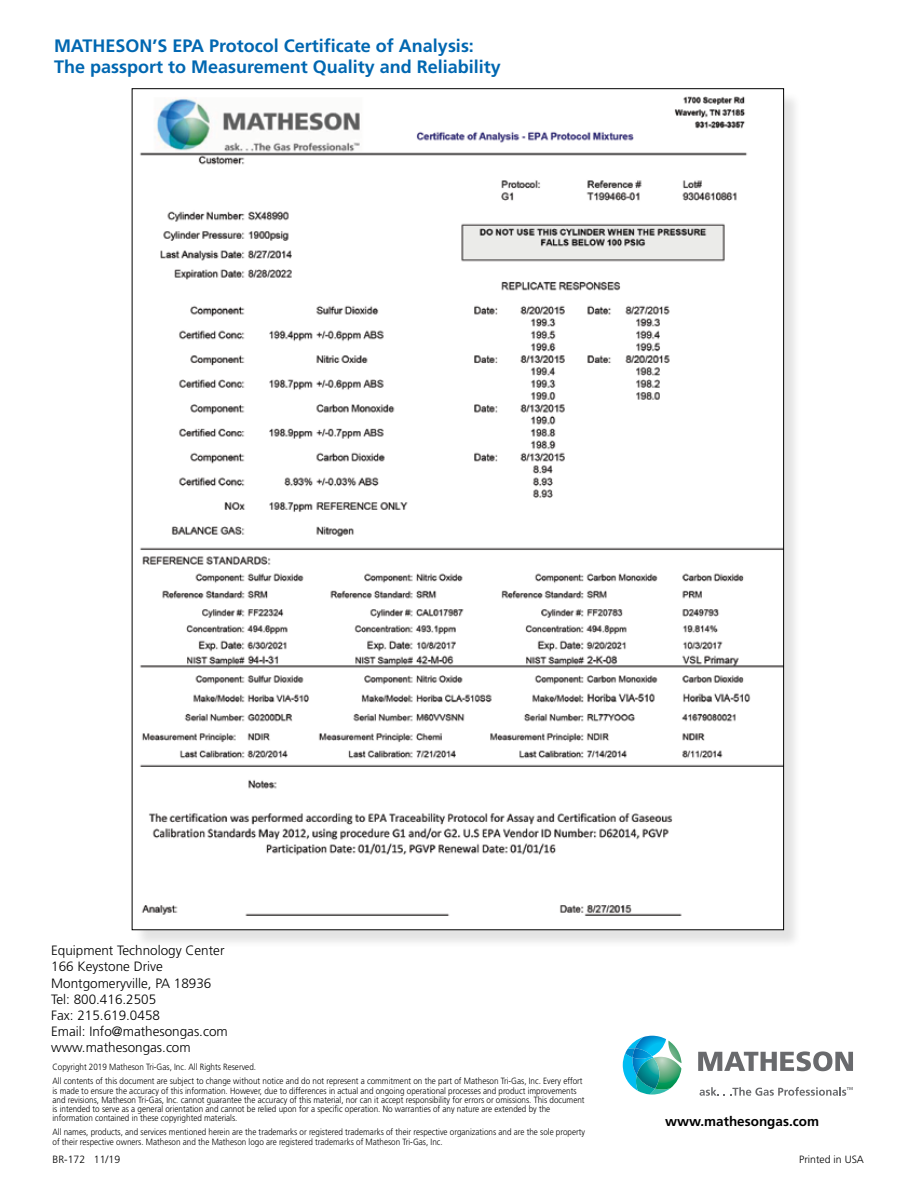
<style>
.page{position:relative;width:918px;height:1188px;background:#fff}
.page>*{position:absolute;margin:0;border:0;box-sizing:border-box;transform-origin:0 0}
.t1{font:700 18px/21px "Frutiger";color:#0067b1}
.t2{font:300 13.5px/16.2px "Frutiger";color:#000}
.t3{font:700 13.5px "Frutiger";color:#000}
.t4{font:300 10.5px "Frutiger";color:#000}
.t5{font:300 9px/9.3px "Frutiger";color:#000;scale:.9 1}
</style>
<div class="page">
<svg style="left:623px;top:1036px;width:59px;height:59px"></svg>
<svg style="left:698px;top:1051px;width:155px;height:20px"></svg>
<svg style="left:700px;top:1087px;width:153px;height:9px"></svg>
<div style="left:134px;top:91px;width:668px;height:858px;background:#000;opacity:.11"></div>
<img style="left:134px;top:94px;width:648px;height:823px">
<h1 class="t1" style="left:54px;top:35px;width:448px">MATHESON’S EPA Protocol Certificate of Analysis:<br>The passport to Measurement Quality and Reliability</h1>
<h2 class="t2" style="left:51px;top:942px;width:178px">Equipment Technology Center<br>166 Keystone Drive<br>Montgomeryville, PA 18936<br>Tel: 800.416.2505<br>Fax: 215.619.0458<br>Email: Info@mathesongas.com www.mathesongas.com</h2>
<p class="t5" style="left:52px;top:1060px;width:591px;line-height:13.8px">Copyright 2019 Matheson Tri-Gas, Inc. All Rights Reserved.<br>All contents of this document are subject to change without notice and do not represent a commitment on the part of Matheson Tri-Gas, Inc. Every effort</p>
<p class="t5" style="left:52px;top:1086px;width:593px">is made to ensure the accuracy of this information. However, due to differences in actual and ongoing operational processes and product improvements and revisions, Matheson Tri-Gas, Inc. cannot guarantee the accuracy of this material, nor can it accept responsibility for errors or omissions. This document is intended to serve as a general orientation and cannot be relied upon for a specific operation. No warranties of any nature are extended by the information contained in these copyrighted materials.</p>
<p class="t5" style="left:52px;top:1128px;width:593px">All names, products, and services mentioned herein are the trademarks or registered trademarks of their respective organizations and are the sole property of their respective owners. Matheson and the Matheson logo are registered trademarks of Matheson Tri-Gas, Inc.</p>
<h2 class="t3" style="left:665px;top:1113px;width:155px">www.mathesongas.com</h2>
<p class="t4" style="left:52px;top:1153px;width:69px">BR-172 11/19</p>
<p class="t4" style="left:799px;top:1153px;width:66px">Printed in USA</p>
</div>
